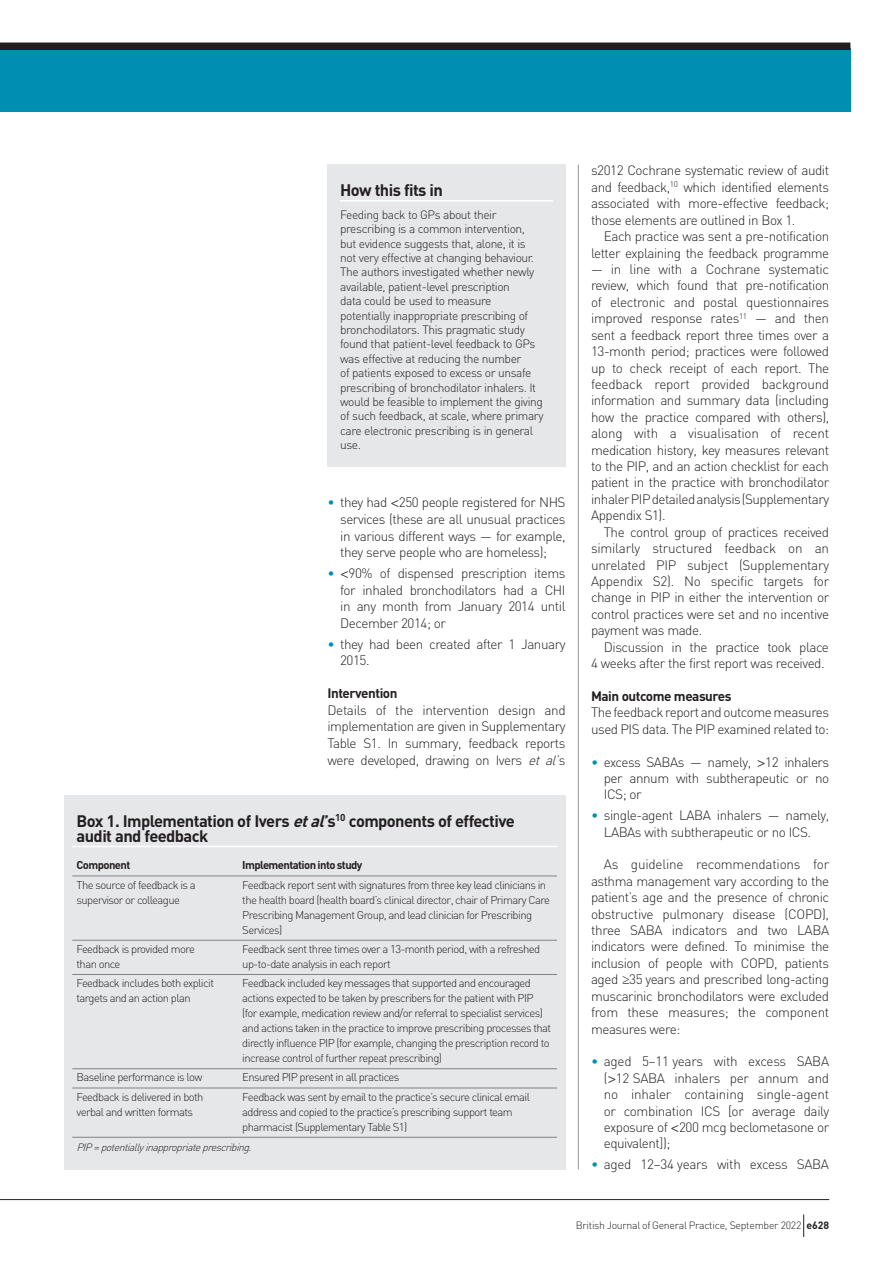
<style>
.page{position:relative;width:893px;height:1263px;background:#fff}
.page>*{position:absolute;margin:0;border:0;box-sizing:border-box;transform-origin:0 0}
.t1{font:700 16.5px/15px "DIN";letter-spacing:-.035em;color:#231f20}
.t2{font:300 13.5px/16.4px "DIN";letter-spacing:-.035em;color:#231f20;text-align:justify}
.t3{font:700 13.5px "DIN";letter-spacing:-.035em;color:#231f20}
.t4{font:300 12px/14.4px "DIN";letter-spacing:-.035em;color:#231f20}
.t5{font:300 11.25px/15px "DIN";letter-spacing:-.05em;color:#231f20}
.t6{font:700 11.25px "DIN";letter-spacing:-.05em;color:#231f20}
.t7{font:300 10.5px "DIN";letter-spacing:-.025em;color:#231f20}
.t8{font:italic 300 10.5px "DIN";color:#231f20}
.s1{color:#008fb3}
.s2{font-family:"Helvetica"}
.s3{font-style:italic}
.s4{font-weight:700}
</style>
<div class="page">
<div style="left:0;top:48px;width:850px;height:63px;background:#008fb3"></div>
<div style="left:0;top:43px;width:850px;height:7px;background:#231f20"></div>
<hr style="left:578px;top:165px;width:1px;height:1004px;background:#939598">
<div style="left:327px;top:165px;width:239px;height:302px;background:#e6e7e9"></div>
<hr style="left:340px;top:200px;width:213px;height:1px;background:#fff">
<div style="left:64px;top:795px;width:502px;height:374px;background:#e6e7e9"></div>
<hr style="left:72px;top:846px;width:485px;height:1px;background:#fff">
<hr style="left:72px;top:875px;width:485px;height:1px;background:#808285">
<hr style="left:72px;top:940px;width:485px;height:1px;background:#808285">
<hr style="left:72px;top:974px;width:485px;height:1px;background:#808285">
<hr style="left:72px;top:1068px;width:485px;height:1px;background:#808285">
<hr style="left:72px;top:1087px;width:485px;height:1px;background:#808285">
<hr style="left:72px;top:1137px;width:485px;height:1px;background:#808285">
<hr style="left:0;top:1199px;width:829px;height:1px;background:#231f20">
<svg style="left:803px;top:1214px;width:1px;height:23px"></svg>
<p class="t1" style="left:340px;top:182px;width:104px">How this fits in</p>
<p class="t4" style="left:340px;top:207px;width:205px">Feeding back to GPs about their prescribing is a common intervention, but evidence suggests that, alone, it is not very effective at changing behaviour.<br>The authors investigated whether newly available, patient-level prescription<br>data could be used to measure potentially inappropriate prescribing of bronchodilators. This pragmatic study found that patient-level feedback to GPs was effective at reducing the number<br>of patients exposed to excess or unsafe prescribing of bronchodilator inhalers. It would be feasible to implement the giving of such feedback, at scale, where primary care electronic prescribing is in general use.</p>
<p class="t2" style="left:340px;top:494px;width:227px;text-indent:-13px"><span class="s1">•</span> they had <span class="s2">&lt;</span>250 people registered for NHS services (these are all unusual practices in various different ways — for example, they serve people who are homeless);</p>
<p class="t2" style="left:340px;top:565px;width:227px;text-indent:-13px"><span class="s1">•</span> <span class="s2">&lt;</span>90% of dispensed prescription items for inhaled bronchodilators had a CHI in any month from January 2014 until December 2014; or</p>
<p class="t2" style="left:340px;top:635px;width:227px;text-indent:-13px"><span class="s1">•</span> they had been created after 1 January<br>2015.</p>
<p class="t3" style="left:327px;top:684px;width:72px">Intervention</p>
<p class="t2" style="left:327px;top:701px;width:240px">Details of the intervention design and implementation are given in Supplementary Table S1. In summary, feedback reports were developed, drawing on Ivers <span class="s3">et al</span>’s</p>
<p class="t1" style="left:77px;top:812px;width:440px">Box 1. Implementation of Ivers <span class="s3">etal</span>’s<sup>10</sup> components of effective audit and feedback</p>
<p class="t6" style="left:77px;top:858px;width:55px">Component</p>
<p class="t6" style="left:242px;top:858px;width:122px">Implementation into study</p>
<p class="t5" style="left:77px;top:877px;width:121px">The source of feedback is a</p>
<p class="t5" style="left:242px;top:877px;width:305px">Feedback report sent with signatures from three key lead clinicians in</p>
<p class="t5" style="left:77px;top:892px;width:105px">supervisor or colleague</p>
<p class="t5" style="left:242px;top:892px;width:309px">the health board (health board’s clinical director, chair of Primary Care<br>Prescribing Management Group, and lead clinician for Prescribing<br>Services)</p>
<p class="t5" style="left:77px;top:941px;width:120px">Feedback is provided more</p>
<p class="t5" style="left:242px;top:941px;width:299px">Feedback sent three times over a 13-month period, with a refreshed</p>
<p class="t5" style="left:77px;top:956px;width:45px">than once</p>
<p class="t5" style="left:242px;top:956px;width:150px">up-to-date analysis in each report</p>
<p class="t5" style="left:77px;top:975px;width:139px">Feedback includes both explicit</p>
<p class="t5" style="left:242px;top:975px;width:290px">Feedback included key messages that supported and encouraged</p>
<p class="t5" style="left:77px;top:990px;width:116px">targets and an action plan</p>
<p class="t5" style="left:242px;top:990px;width:310px">actions expected to be taken by prescribers for the patient with PIP (for example, medication review and/or referral to specialist services) and actions taken in the practice to improve prescribing processes that directly influence PIP (for example, changing the prescription record to increase control of further repeat prescribing)</p>
<p class="t5" style="left:77px;top:1070px;width:127px">Baseline performance is low</p>
<p class="t5" style="left:242px;top:1070px;width:159px">Ensured PIP present in all practices</p>
<p class="t5" style="left:77px;top:1089px;width:129px">Feedback is delivered in both</p>
<p class="t5" style="left:242px;top:1089px;width:289px">Feedback was sent by email to the practice’s secure clinical email</p>
<p class="t5" style="left:77px;top:1104px;width:118px">verbal and written formats</p>
<p class="t5" style="left:242px;top:1104px;width:272px">address and copied to the practice’s prescribing support team pharmacist (Supplementary Table S1)</p>
<p class="t8" style="left:77px;top:1141px;width:180px">PIP=potentiallyinappropriateprescribing.</p>
<p class="t2" style="left:591px;top:162px;width:240px">s2012 Cochrane systematic review of audit and feedback,<sup>10</sup> which identified elements associated with more-effective feedback; those elements are outlined in Box 1.</p>
<p class="t2" style="left:591px;top:228px;width:240px;text-align:right">Each practice was sent a pre-notification letter explaining the feedback programme</p>
<p class="t2" style="left:591px;top:261px;width:240px">— in line with a Cochrane systematic review, which found that pre-notification of electronic and postal questionnaires improved response rates<sup>11</sup> — and then sent a feedback report three times over a 13-month period; practices were followed up to check receipt of each report. The feedback report provided background information and summary data (including how the practice compared with others), along with a visualisation of recent medication history, key measures relevant to the PIP, and an action checklist for each patient in the practice with bronchodilator inhaler PIP detailed analysis(Supplementary Appendix S1).</p>
<p class="t2" style="left:591px;top:523px;width:240px;text-indent:13px">The control group of practices received similarly structured feedback on an unrelated PIP subject (Supplementary Appendix S2). No specific targets for change in PIP in either the intervention or control practices were set and no incentive payment was made.</p>
<p class="t2" style="left:591px;top:638px;width:239px;text-indent:13px">Discussion in the practice took place<br>4 weeks after the first report was received.</p>
<p class="t3" style="left:591px;top:687px;width:142px">Main outcome measures</p>
<p class="t2" style="left:591px;top:704px;width:240px">The feedback report and outcome measures used PIS data. The PIP examined related to:</p>
<p class="t2" style="left:604px;top:753px;width:227px;text-indent:-13px"><span class="s1">•</span> excess SABAs — namely, <span class="s2">&gt;</span>12 inhalers per annum with subtherapeutic or no ICS; or</p>
<p class="t2" style="left:591px;top:807px;width:240px;text-align:center"><span class="s1">•</span> single-agent LABA inhalers — namely,<br>LABAs with subtherapeutic or no ICS.</p>
<p class="t2" style="left:591px;top:856px;width:240px;text-indent:13px">As guideline recommendations for asthma management vary according to the patient’s age and the presence of chronic obstructive pulmonary disease (COPD), three SABA indicators and two LABA indicators were defined. To minimise the inclusion of people with COPD, patients aged <span class="s2">≥</span>35 years and prescribed long-acting muscarinic bronchodilators were excluded from these measures; the component measures were:</p>
<p class="t2" style="left:604px;top:1053px;width:227px;text-indent:-13px"><span class="s1">•</span> aged 5–11 years with excess SABA (<span class="s2">&gt;</span>12 SABA inhalers per annum and no inhaler containing single-agent or combination ICS [or average daily exposure of <span class="s2">&lt;</span>200 mcg beclometasone or equivalent]);</p>
<p class="t2" style="left:591px;top:1156px;width:240px"><span class="s1">•</span> aged 12–34 years with excess SABA</p>
<p class="t7" style="left:576px;top:1219px;width:255px">British Journal of General Practice, September 2022 <span class="s4">e628</span></p>
</div>
